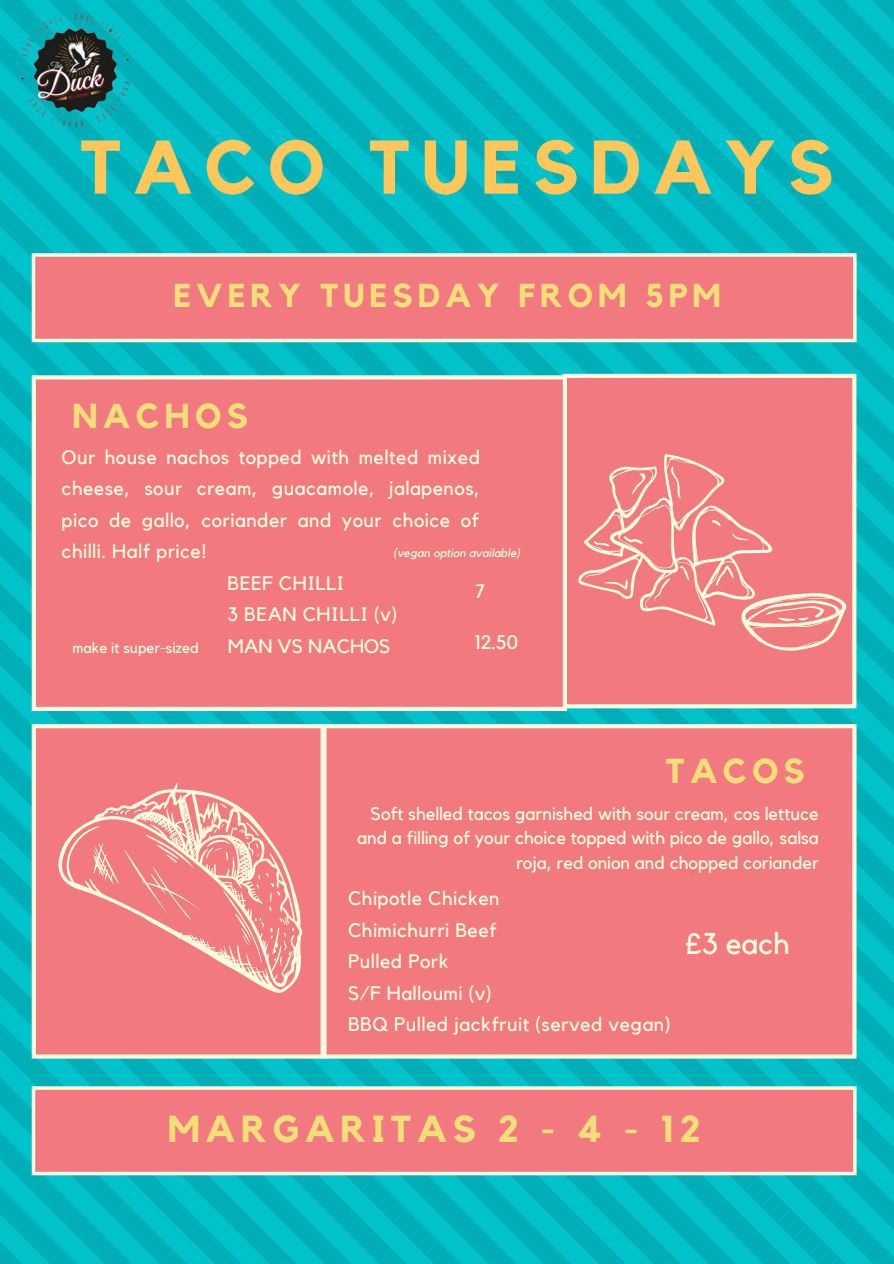
<style>
.page{position:relative;width:894px;height:1264px;background:#fff}
.page>*{position:absolute;margin:0;border:0;box-sizing:border-box;transform-origin:0 0}
.t1{font:700 75px "Kollektif";letter-spacing:.15em;color:#ffc75b}
.t2{font:700 37.5px "Kollektif";letter-spacing:.15em;color:#f2df79}
.t3{font:700 34.5px "Kollektif";letter-spacing:.15em;color:#f2df79}
.t4{font:700 33px "Kollektif";letter-spacing:.15em;color:#f2df79}
.t5{font:30px "Kollektif";color:#fcfcdf}
.t6{font:19.5px/31.5px "Kollektif";letter-spacing:.025em;color:#fcfcdf;text-align:justify}
.t7{font:19.5px "Kollektif";color:#fcfcdf}
.t8{font:18px/24.8px "Kollektif";color:#fcfcdf;text-align:right}
.t9{font:15px "Kollektif";color:#fcfcdf}
.t10{font:italic 12px "Kollektif";color:#fcfcdf}
</style>
<div class="page">
<img style="left:0;top:0;width:893px;height:1263px">
<div style="left:33px;top:255px;width:821px;height:85px;background:#f27980"></div>
<svg style="left:852px;top:339px;width:4px;height:3px"></svg>
<hr style="left:32px;top:257px;width:3px;height:82px;background:#fcfcdf">
<svg style="left:852px;top:257px;width:4px;height:82px"></svg>
<hr style="left:35px;top:339px;width:817px;height:3px;background:#fcfcdf">
<svg style="left:852px;top:253px;width:4px;height:4px"></svg>
<svg style="left:32px;top:253px;width:3px;height:4px"></svg>
<svg style="left:35px;top:253px;width:817px;height:4px;background:#ecf0d7"></svg>
<div style="left:564px;top:376px;width:290px;height:330px;background:#f27980"></div>
<svg style="left:852px;top:704px;width:4px;height:4px"></svg>
<svg style="left:852px;top:378px;width:4px;height:326px"></svg>
<svg style="left:567px;top:704px;width:285px;height:4px"></svg>
<svg style="left:852px;top:374px;width:4px;height:4px"></svg>
<hr style="left:566px;top:374px;width:286px;height:4px;background:#fcfcdf">
<div style="left:34px;top:377px;width:530px;height:332px;background:#f27980"></div>
<svg style="left:562px;top:707px;width:5px;height:4px"></svg>
<hr style="left:32px;top:379px;width:4px;height:328px;background:#fcfcdf">
<svg style="left:32px;top:707px;width:4px;height:4px"></svg>
<div style="left:562px;top:379px;width:5px;height:328px;background:#fcfcdf"></div>
<hr style="left:36px;top:707px;width:526px;height:4px;background:#fcfcdf">
<svg style="left:562px;top:374px;width:5px;height:5px"></svg>
<svg style="left:32px;top:375px;width:4px;height:4px"></svg>
<svg style="left:36px;top:375px;width:526px;height:4px;background:#e7f6dc"></svg>
<div style="left:324px;top:726px;width:530px;height:330px;background:#f27980"></div>
<svg style="left:852px;top:1054px;width:4px;height:4px"></svg>
<hr style="left:322px;top:728px;width:4px;height:326px;background:#fcfcdf">
<svg style="left:852px;top:728px;width:4px;height:326px"></svg>
<svg style="left:326px;top:1054px;width:526px;height:4px;background:#faecd3"></svg>
<svg style="left:852px;top:724px;width:4px;height:4px"></svg>
<svg style="left:326px;top:724px;width:526px;height:4px;background:#f7fade"></svg>
<div style="left:34px;top:726px;width:288px;height:330px;background:#f27980"></div>
<svg style="left:320px;top:1054px;width:6px;height:4px"></svg>
<svg style="left:32px;top:728px;width:4px;height:326px"></svg>
<svg style="left:32px;top:1054px;width:4px;height:4px"></svg>
<svg style="left:320px;top:728px;width:2px;height:326px"></svg>
<svg style="left:36px;top:1054px;width:284px;height:4px"></svg>
<svg style="left:320px;top:724px;width:6px;height:4px"></svg>
<svg style="left:32px;top:724px;width:4px;height:4px"></svg>
<svg style="left:36px;top:724px;width:284px;height:4px"></svg>
<img style="left:22px;top:15px;width:108px;height:111px">
<div style="left:33px;top:1088px;width:821px;height:85px;background:#f27980"></div>
<svg style="left:852px;top:1171px;width:4px;height:4px"></svg>
<hr style="left:32px;top:1089px;width:3px;height:82px;background:#fcfcdf">
<svg style="left:32px;top:1171px;width:3px;height:4px"></svg>
<svg style="left:852px;top:1089px;width:4px;height:82px"></svg>
<svg style="left:35px;top:1171px;width:817px;height:4px;background:#fae1cc"></svg>
<svg style="left:852px;top:1086px;width:4px;height:3px"></svg>
<hr style="left:35px;top:1086px;width:817px;height:3px;background:#fcfcdf">
<svg style="left:58px;top:783px;width:244px;height:210px"></svg>
<svg style="left:578px;top:454px;width:269px;height:197px"></svg>
<p class="t1" style="left:79px;top:133px;width:755px">TACO TUESDAYS</p>
<p class="t4" style="left:173px;top:280px;width:549px">EVERY TUESDAY FROM 5PM</p>
<p class="t3" style="left:72px;top:400px;width:177px">NACHOS</p>
<p class="t6" style="left:62px;top:442px;width:420px">Our house nachos topped with melted mixed cheese, sour cream, guacamole, jalapenos, pico de gallo, coriander and your choice of chilli. Half price!</p>
<p class="t6" style="left:227px;top:568px;width:118px">BEEF CHILLI</p>
<p class="t6" style="left:227px;top:599px;width:171px">3 BEAN CHILLI (v)</p>
<p class="t10" style="left:393px;top:547px;width:128px">(vegan option available)</p>
<p class="t6" style="left:475px;top:576px;width:11px">7</p>
<p class="t9" style="left:72px;top:640px;width:128px">make it super-sized</p>
<p class="t7" style="left:228px;top:637px;width:164px">MAN VS NACHOS</p>
<p class="t6" style="left:474px;top:627px;width:45px">12.50</p>
<p class="t3" style="left:665px;top:755px;width:141px">TACOS</p>
<p class="t8" style="left:357px;top:801px;width:463px">Soft shelled tacos garnished with sour cream, cos lettuce and a filling of your choice topped with pico de gallo, salsa roja, red onion and chopped coriander</p>
<p class="t6" style="left:348px;top:883px;width:153px">Chipotle Chicken</p>
<p class="t6" style="left:348px;top:914px;width:150px">Chimichurri Beef</p>
<p class="t6" style="left:348px;top:946px;width:102px">Pulled Pork</p>
<p class="t6" style="left:348px;top:978px;width:145px">S/F Halloumi (v)</p>
<p class="t6" style="left:348px;top:1009px;width:324px">BBQ Pulled jackfruit (served vegan)</p>
<p class="t5" style="left:685px;top:930px;width:106px">£3 each</p>
<p class="t2" style="left:168px;top:1111px;width:534px">MARGARITAS 2 - 4 - 12</p>
</div>
